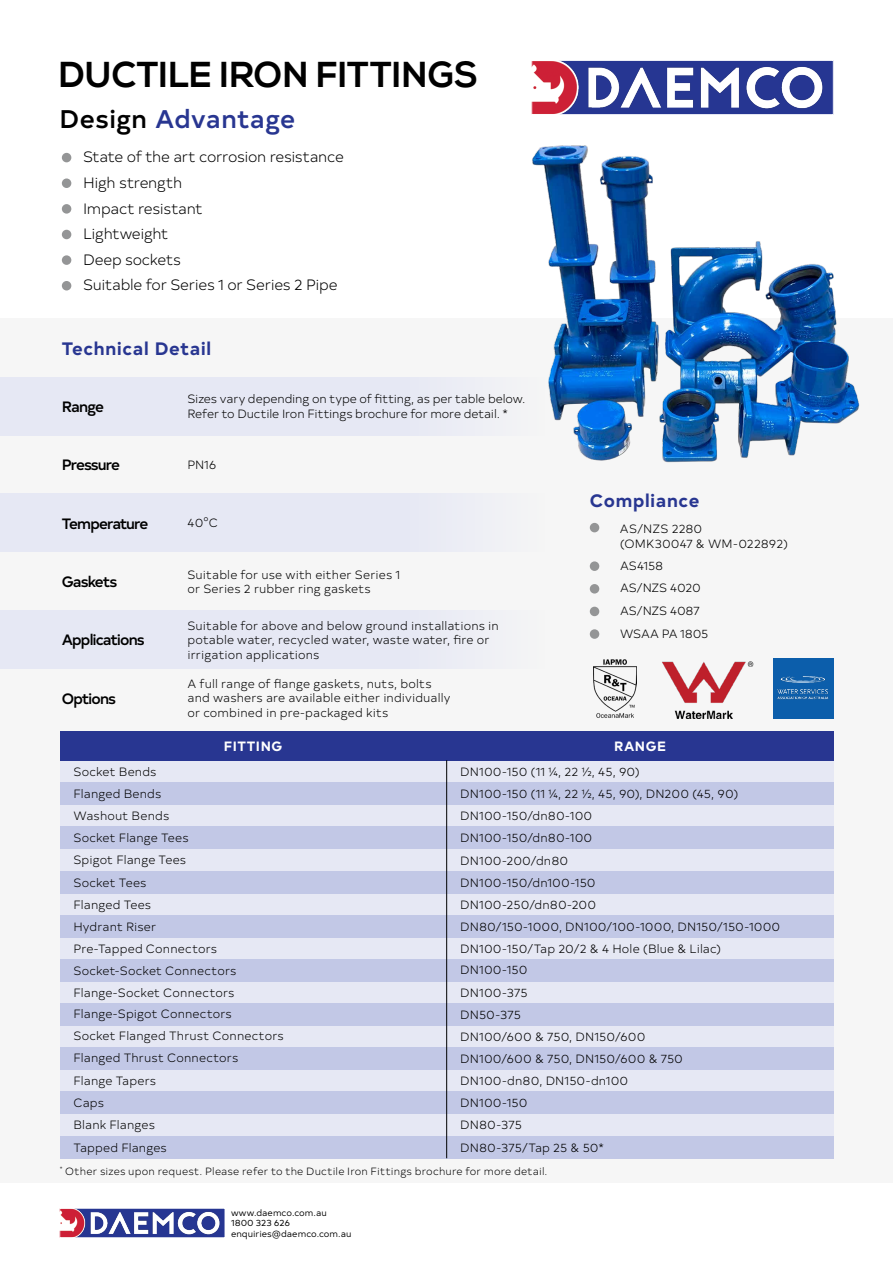
<style>
.page{position:relative;width:893px;height:1263px;background:#fff}
.page>*{position:absolute;margin:0;border:0;box-sizing:border-box;transform-origin:0 0}
.t1{font:700 36px "Nexa";letter-spacing:.01em;color:#000}
.t2{font:500 25.5px "Typold";letter-spacing:.015em;color:#283691}
.t3{font:700 18px "Typold";letter-spacing:.03em;color:#283691}
.t4{font:300 15px "Typold";letter-spacing:-.025em;color:#000}
.t5{font:500 15px "Typold";letter-spacing:-.06em;color:#000}
.t6{font:700 13.5px "Typold";letter-spacing:.04em;color:#fff}
.t7{font:300 12px/14.4px "Typold";letter-spacing:.005em;color:#000}
.t8{font:300 12px "Typold";letter-spacing:-.015em;color:#000}
.t9{font:300 12px "Typold";letter-spacing:-.02em;color:#000}
.t10{font:300 10.5px "Typold";letter-spacing:.015em;color:#000}
.t11{font:9px "Typold";letter-spacing:.005em;color:#000}
.s1{color:#000}
</style>
<div class="page">
<div style="left:0;top:319px;width:893px;height:864px;background:#f6f6f6"></div>
<img style="left:62px;top:1210px;width:161px;height:26px">
<div style="left:60px;top:1208px;width:165px;height:30px;border:1px solid #fff"></div>
<img style="left:534px;top:62px;width:297px;height:45px">
<div style="left:532px;top:60px;width:301px;height:55px;border:1px solid #fff"></div>
<div style="left:62px;top:153px;width:9px;height:9px;background:#949596;border-radius:50%"></div>
<div style="left:62px;top:230px;width:9px;height:9px;background:#949596;border-radius:50%"></div>
<div style="left:62px;top:204px;width:9px;height:10px;background:#949596;border-radius:50%"></div>
<div style="left:62px;top:178px;width:9px;height:10px;background:#949596;border-radius:50%"></div>
<div style="left:62px;top:255px;width:9px;height:10px;background:#949596;border-radius:50%"></div>
<div style="left:62px;top:281px;width:9px;height:9px;background:#949596;border-radius:50%"></div>
<div style="left:0;top:377px;width:545px;height:58px;background:#e0e3f4"></div>
<div style="left:0;top:494px;width:545px;height:58px;background:#e0e3f4"></div>
<div style="left:0;top:610px;width:545px;height:59px;background:#e0e3f4"></div>
<div style="left:590px;top:523px;width:9px;height:9px;background:#949596;border-radius:50%"></div>
<div style="left:590px;top:584px;width:9px;height:9px;background:#949596;border-radius:50%"></div>
<div style="left:590px;top:561px;width:9px;height:10px;background:#949596;border-radius:50%"></div>
<div style="left:590px;top:607px;width:9px;height:9px;background:#949596;border-radius:50%"></div>
<div style="left:590px;top:629px;width:9px;height:10px;background:#949596;border-radius:50%"></div>
<img style="left:662px;top:661px;width:92px;height:58px">
<img style="left:594px;top:659px;width:42px;height:59px">
<img style="left:773px;top:658px;width:60px;height:61px">
<div style="left:60px;top:744px;width:773px;height:414px;background:#e0e3f4"></div>
<div style="left:60px;top:731px;width:773px;height:29px;background:#283691"></div>
<div style="left:60px;top:959px;width:773px;height:22px;background:#c2c8e6"></div>
<div style="left:60px;top:916px;width:773px;height:22px;background:#c2c8e6"></div>
<div style="left:60px;top:871px;width:773px;height:22px;background:#c2c8e6"></div>
<div style="left:60px;top:827px;width:773px;height:22px;background:#c2c8e6"></div>
<div style="left:60px;top:782px;width:773px;height:22px;background:#c2c8e6"></div>
<div style="left:60px;top:1003px;width:773px;height:22px;background:#c2c8e6"></div>
<div style="left:60px;top:1047px;width:773px;height:22px;background:#c2c8e6"></div>
<div style="left:60px;top:1092px;width:773px;height:22px;background:#c2c8e6"></div>
<div style="left:60px;top:1136px;width:773px;height:22px;background:#c2c8e6"></div>
<hr style="left:446px;top:760px;width:1px;height:398px;background:#000">
<img style="left:491px;top:107px;width:369px;height:356px">
<p class="t1" style="left:60px;top:54px;width:420px">DUCTILE IRON FITTINGS</p>
<p class="t2" style="left:60px;top:99px;width:237px"><span class="s1">Design</span> Advantage</p>
<p class="t4" style="left:83px;top:146px;width:262px">State of the art corrosion resistance</p>
<p class="t4" style="left:83px;top:171px;width:101px">High strength</p>
<p class="t4" style="left:83px;top:197px;width:121px">Impact resistant</p>
<p class="t4" style="left:83px;top:222px;width:87px">Lightweight</p>
<p class="t4" style="left:83px;top:248px;width:100px">Deep sockets</p>
<p class="t4" style="left:83px;top:273px;width:256px">Suitable for Series 1 or Series 2 Pipe</p>
<p class="t3" style="left:62px;top:334px;width:151px">Technical Detail</p>
<p class="t5" style="left:62px;top:395px;width:44px">Range</p>
<p class="t5" style="left:62px;top:453px;width:60px">Pressure</p>
<p class="t5" style="left:62px;top:511px;width:88px">Temperature</p>
<p class="t5" style="left:62px;top:570px;width:57px">Gaskets</p>
<p class="t5" style="left:62px;top:628px;width:84px">Applications</p>
<p class="t5" style="left:62px;top:686px;width:56px">Options</p>
<p class="t7" style="left:187px;top:391px;width:340px">Sizes vary depending on type of fitting, as per table below.<br>Refer to Ductile Iron Fittings brochure for more detail. *</p>
<p class="t7" style="left:187px;top:457px;width:30px">PN16</p>
<p class="t7" style="left:187px;top:515px;width:32px">40°C</p>
<p class="t7" style="left:187px;top:566px;width:214px">Suitable for use with either Series 1 or Series 2 rubber ring gaskets</p>
<p class="t7" style="left:187px;top:617px;width:313px">Suitable for above and below ground installations in potable water, recycled water, waste water, fire or irrigation applications</p>
<p class="t7" style="left:187px;top:676px;width:246px">A full range of flange gaskets, nuts, bolts</p>
<p class="t7" style="left:187px;top:690px;width:264px">and washers are available either individually</p>
<p class="t7" style="left:187px;top:704px;width:202px">or combined in pre-packaged kits</p>
<p class="t3" style="left:590px;top:486px;width:111px">Compliance</p>
<p class="t7" style="left:620px;top:521px;width:170px">AS/NZS 2280<br>(OMK30047 &amp; WM-022892)</p>
<p class="t8" style="left:620px;top:579px;width:82px">AS/NZS 4020</p>
<p class="t7" style="left:620px;top:557px;width:45px">AS4158</p>
<p class="t8" style="left:620px;top:602px;width:81px">AS/NZS 4087</p>
<p class="t9" style="left:620px;top:624px;width:90px">WSAA PA 1805</p>
<p class="t6" style="left:224px;top:735px;width:60px">FITTING</p>
<p class="t6" style="left:614px;top:735px;width:53px">RANGE</p>
<p class="t7" style="left:460px;top:763px;width:181px">DN100-150 (11 ¼, 22 ½, 45, 90)</p>
<p class="t7" style="left:460px;top:808px;width:134px">DN100-150/dn80-100</p>
<p class="t7" style="left:73px;top:763px;width:85px">Socket Bends</p>
<p class="t7" style="left:73px;top:786px;width:89px">Flanged Bends</p>
<p class="t7" style="left:73px;top:808px;width:97px">Washout Bends</p>
<p class="t7" style="left:73px;top:830px;width:117px">Socket Flange Tees</p>
<p class="t7" style="left:73px;top:874px;width:75px">Socket Tees</p>
<p class="t7" style="left:460px;top:874px;width:137px">DN100-150/dn100-150</p>
<p class="t7" style="left:460px;top:786px;width:280px">DN100-150 (11 ¼, 22 ½, 45, 90), DN200 (45, 90)</p>
<p class="t7" style="left:460px;top:830px;width:134px">DN100-150/dn80-100</p>
<p class="t7" style="left:73px;top:852px;width:114px">Spigot Flange Tees</p>
<p class="t7" style="left:73px;top:896px;width:79px">Flanged Tees</p>
<p class="t7" style="left:73px;top:919px;width:84px">Hydrant Riser</p>
<p class="t7" style="left:73px;top:941px;width:145px">Pre-Tapped Connectors</p>
<p class="t7" style="left:460px;top:852px;width:110px">DN100-200/dn80</p>
<p class="t7" style="left:460px;top:897px;width:137px">DN100-250/dn80-200</p>
<p class="t7" style="left:460px;top:919px;width:322px">DN80/150-1000, DN100/100-1000, DN150/150-1000</p>
<p class="t7" style="left:460px;top:941px;width:263px">DN100-150/Tap 20/2 &amp; 4 Hole (Blue &amp; Lilac)</p>
<p class="t7" style="left:73px;top:962px;width:164px">Socket-Socket Connectors</p>
<p class="t7" style="left:73px;top:985px;width:163px">Flange-Socket Connectors</p>
<p class="t7" style="left:73px;top:1006px;width:160px">Flange-Spigot Connectors</p>
<p class="t7" style="left:73px;top:1028px;width:212px">Socket Flanged Thrust Connectors</p>
<p class="t7" style="left:73px;top:1050px;width:166px">Flanged Thrust Connectors</p>
<p class="t7" style="left:73px;top:1094px;width:32px">Caps</p>
<p class="t7" style="left:73px;top:1117px;width:83px">Blank Flanges</p>
<p class="t7" style="left:73px;top:1139px;width:95px">Tapped Flanges</p>
<p class="t7" style="left:73px;top:1072px;width:84px">Flange Tapers</p>
<p class="t7" style="left:460px;top:962px;width:69px">DN100-150</p>
<p class="t7" style="left:460px;top:984px;width:69px">DN100-375</p>
<p class="t7" style="left:460px;top:1006px;width:62px">DN50-375</p>
<p class="t7" style="left:460px;top:1028px;width:187px">DN100/600 &amp; 750, DN150/600</p>
<p class="t7" style="left:460px;top:1072px;width:170px">DN100-dn80, DN150-dn100</p>
<p class="t7" style="left:460px;top:1050px;width:224px">DN100/600 &amp; 750, DN150/600 &amp; 750</p>
<p class="t7" style="left:460px;top:1094px;width:69px">DN100-150</p>
<p class="t7" style="left:460px;top:1117px;width:63px">DN80-375</p>
<p class="t7" style="left:460px;top:1139px;width:145px">DN80-375/Tap 25 &amp; 50*</p>
<p class="t10" style="left:60px;top:1163px;width:489px"><sup>*</sup> Other sizes upon request. Please refer to the Ductile Iron Fittings brochure for more detail.</p>
<p class="t11" style="left:231px;top:1205px;width:97px">www.daemco.com.au</p>
<p class="t11" style="left:231px;top:1216px;width:61px">1800 323 626</p>
<p class="t11" style="left:231px;top:1226px;width:122px">enquiries@daemco.com.au</p>
</div>
